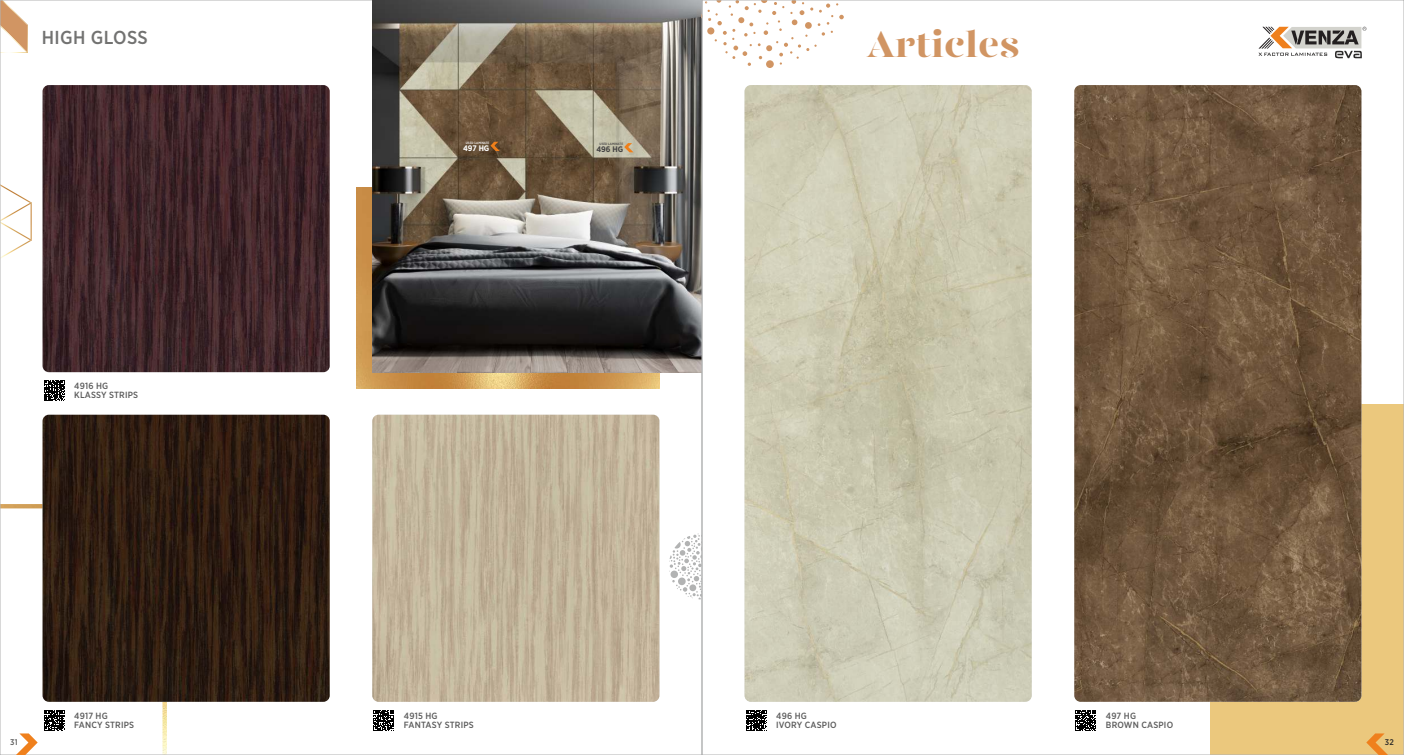
<style>
.page{position:relative;width:1404px;height:755px;background:#fff}
.page>*{position:absolute;margin:0;border:0;box-sizing:border-box;transform-origin:0 0}
.t1{font:900 37.5px "Gabriela Stencil";color:#d19563}
.t2{font:500 18.75px "Gotham Narrow";letter-spacing:.02em;color:#727271}
.t3{font:500 9px/8.8px "Gotham Narrow";letter-spacing:.02em;color:#5b5b5b}
.t4{font:500 8.25px "Gotham Narrow";color:#5b5b5b}
.t5{font:500 8.25px "Gotham Narrow";color:#2b2a29}
.t6{font:700 8.02px "Gotham Narrow";color:#434242}
.t7{font:700 8.02px "Gotham Narrow";color:#fefefe}
.t8{font:500 3.22px "Gotham Narrow";color:#434242}
.t9{font:500 3.22px "Gotham Narrow";color:#fefefe}
</style>
<div class="page">
<img style="left:2px;top:504px;width:165px;height:249px">
<svg style="left:669px;top:533px;width:31px;height:66px"></svg>
<img style="left:356px;top:187px;width:303px;height:201px">
<img style="left:2px;top:2px;width:26px;height:51px">
<svg style="left:2px;top:185px;width:30px;height:73px"></svg>
<img style="left:372px;top:0;width:329px;height:372px">
<div style="left:1210px;top:404px;width:193px;height:351px;background:#ebc87d"></div>
<div style="left:766px;top:60px;width:7px;height:8px;background:#d19563;border-radius:50%"></div>
<svg style="left:705px;top:2px;width:138px;height:64px"></svg>
<img style="left:1074px;top:85px;width:287px;height:617px;border-radius:6px">
<img style="left:744px;top:85px;width:287px;height:617px;border-radius:6px">
<img style="left:43px;top:415px;width:287px;height:287px;border-radius:6px">
<img style="left:372px;top:415px;width:287px;height:287px;border-radius:6px">
<img style="left:43px;top:85px;width:287px;height:287px;border-radius:6px">
<svg style="left:1365px;top:733px;width:22px;height:22px"></svg>
<svg style="left:16px;top:733px;width:22px;height:22px"></svg>
<svg style="left:1258px;top:27px;width:108px;height:32px"></svg>
<svg style="left:44px;top:380px;width:21px;height:21px"></svg>
<div style="left:43px;top:708px;width:23px;height:24px;background:#fff"></div>
<svg style="left:44px;top:710px;width:21px;height:21px"></svg>
<svg style="left:373px;top:710px;width:21px;height:21px"></svg>
<svg style="left:746px;top:710px;width:20px;height:21px"></svg>
<svg style="left:1075px;top:710px;width:21px;height:21px"></svg>
<svg style="left:624px;top:143px;width:9px;height:9px"></svg>
<svg style="left:490px;top:142px;width:10px;height:9px"></svg>
<h2 class="t2" style="left:42px;top:29px;width:108px">HIGH GLOSS</h2>
<h1 class="t1" style="left:867px;top:29px;width:154px">Articles</h1>
<p class="t9" style="left:466px;top:141px;width:25px">USED LAMINATE</p>
<p class="t7" style="left:463px;top:145px;width:28px">497 HG</p>
<p class="t8" style="left:599px;top:143px;width:25px">USED LAMINATE</p>
<p class="t6" style="left:596px;top:146px;width:28px">496 HG</p>
<p class="t3" style="left:74px;top:382px;width:65px">4916 HG<br>KLASSY STRIPS</p>
<p class="t3" style="left:74px;top:712px;width:61px">4917 HG<br>FANCY STRIPS</p>
<p class="t3" style="left:404px;top:712px;width:71px">4915 HG<br>FANTASY STRIPS</p>
<p class="t3" style="left:776px;top:712px;width:62px">496 HG<br>IVORY CASPIO</p>
<p class="t3" style="left:1105px;top:712px;width:69px">497 HG<br>BROWN CASPIO</p>
<p class="t4" style="left:10px;top:738px;width:9px">31</p>
<p class="t5" style="left:1384px;top:738px;width:10px">32</p>
</div>
